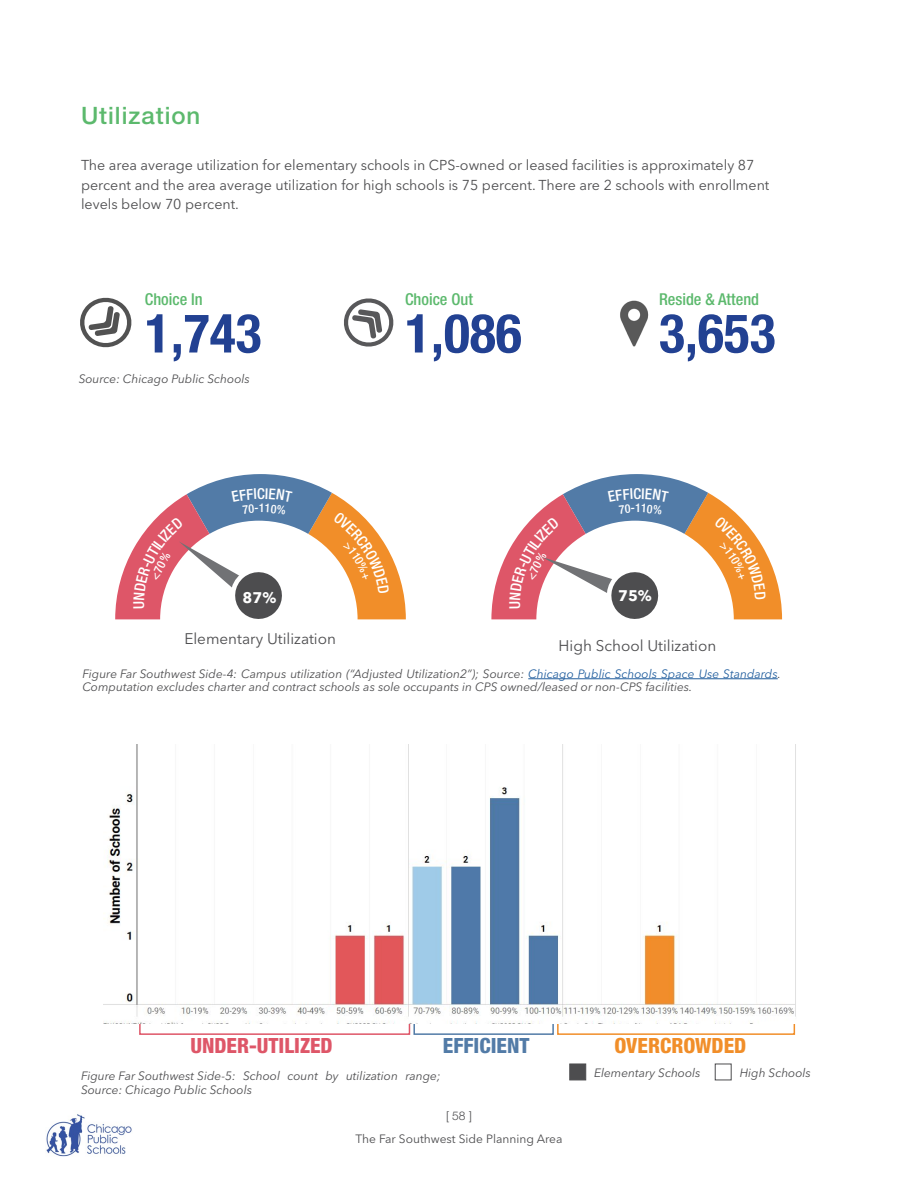
<style>
.page{position:relative;width:918px;height:1188px;background:#fff}
.page>*{position:absolute;margin:0;border:0;box-sizing:border-box;transform-origin:0 0}
.t1{font:700 condensed 54px "Helvetica Neue LT Std";color:#224192}
.t2{font:500 24px "Helvetica Neue LT Std";letter-spacing:.04em;color:#5cb96d}
.t3{font:800 condensed 21px "Helvetica Neue LT Std";color:#de5668}
.t4{font:800 condensed 21px "Helvetica Neue LT Std";color:#f18e29}
.t5{font:800 condensed 21px "Helvetica Neue LT Std";color:#527ba7}
.t6{font:500 condensed 16.35px "Helvetica Neue LT Std";color:#5cb96d}
.t7{font:15.3px "Avenir Next LT Pro";color:#4d4d4f}
.t8{font:700 15.3px "Avenir Next LT Pro";color:#fff}
.t9{font:14.25px/19.5px "Avenir Next LT Pro";color:#4d4d4f}
.t10{font:italic 12px/13.5px "Avenir Next LT Pro";color:#4d4d4f}
.t11{font:12px "Avenir Next LT Pro";color:#4d4d4f}
.t12{font:300 12px "Helvetica Neue LT Std";color:#4d4d4f}
.s1{color:#215e9e}
</style>
<div class="page">
<img style="left:46px;top:1114px;width:86px;height:43px">
<hr style="left:528px;top:678px;width:250px;height:1px;background:#215e9e">
<div style="left:569px;top:1063px;width:17px;height:17px;background:#4d4d4f;border:1px solid #4d4d4f"></div>
<div style="left:715px;top:1063px;width:17px;height:17px;border:1px solid #4d4d4f"></div>
<svg style="left:80px;top:297px;width:52px;height:51px"></svg>
<svg style="left:344px;top:298px;width:50px;height:49px"></svg>
<img style="left:620px;top:300px;width:29px;height:47px">
<div style="left:139px;top:1023px;width:271px;height:12px;border:2px solid #de5668"></div>
<div style="left:413px;top:1023px;width:141px;height:12px;border:2px solid #527ba7"></div>
<div style="left:557px;top:1023px;width:238px;height:12px;border:2px solid #f18e29"></div>
<img style="left:103px;top:744px;width:693px;height:279px">
<svg style="left:491px;top:474px;width:291px;height:146px"></svg>
<svg style="left:115px;top:474px;width:291px;height:146px"></svg>
<h2 class="t2" style="left:81px;top:101px;width:121px">Utilization</h2>
<p class="t9" style="left:81px;top:155px;width:690px">The area average utilization for elementary schools in CPS-owned or leased facilities is approximately 87 percent and the area average utilization for high schools is 75 percent. There are 2 schools with enrollment levels below 70 percent.</p>
<h3 class="t6" style="left:145px;top:290px;width:59px">Choice In</h3>
<h1 class="t1" style="left:145px;top:301px;width:118px">1,743</h1>
<p class="t10" style="left:79px;top:372px;width:173px">Source: Chicago Public Schools</p>
<h3 class="t6" style="left:405px;top:290px;width:69px">Choice Out</h3>
<h1 class="t1" style="left:405px;top:301px;width:118px">1,086</h1>
<h3 class="t6" style="left:659px;top:290px;width:102px">Reside &amp; Attend</h3>
<h1 class="t1" style="left:659px;top:301px;width:118px">3,653</h1>
<p class="t8" style="left:243px;top:588px;width:35px">87%</p>
<p class="t8" style="left:618px;top:587px;width:35px">75%</p>
<p class="t7" style="left:559px;top:637px;width:159px">High School Utilization</p>
<p class="t10" style="left:82px;top:667px;width:700px">Figure Far Southwest Side-4: Campus utilization (“Adjusted Utilization2”); Source: <span class="s1">Chicago Public Schools Space Use Standards</span>.<br>Computation excludes charter and contract schools as sole occupants in CPS owned/leased or non-CPS facilities.</p>
<p class="t7" style="left:184px;top:629px;width:153px">Elementary Utilization</p>
<h3 class="t3" style="left:190px;top:1032px;width:144px">UNDER-UTILIZED</h3>
<h3 class="t5" style="left:443px;top:1032px;width:88px">EFFICIENT</h3>
<h3 class="t4" style="left:615px;top:1032px;width:133px">OVERCROWDED</h3>
<p class="t10" style="left:81px;top:1069px;width:361px">Figure Far Southwest Side-5: School count by utilization range;<br>Source: Chicago Public Schools</p>
<p class="t10" style="left:594px;top:1066px;width:108px">Elementary Schools</p>
<p class="t10" style="left:740px;top:1066px;width:73px">High Schools</p>
<p class="t12" style="left:446px;top:1109px;width:27px">[ 58 ]</p>
<p class="t11" style="left:356px;top:1132px;width:208px">The Far Southwest Side Planning Area</p>
</div>
